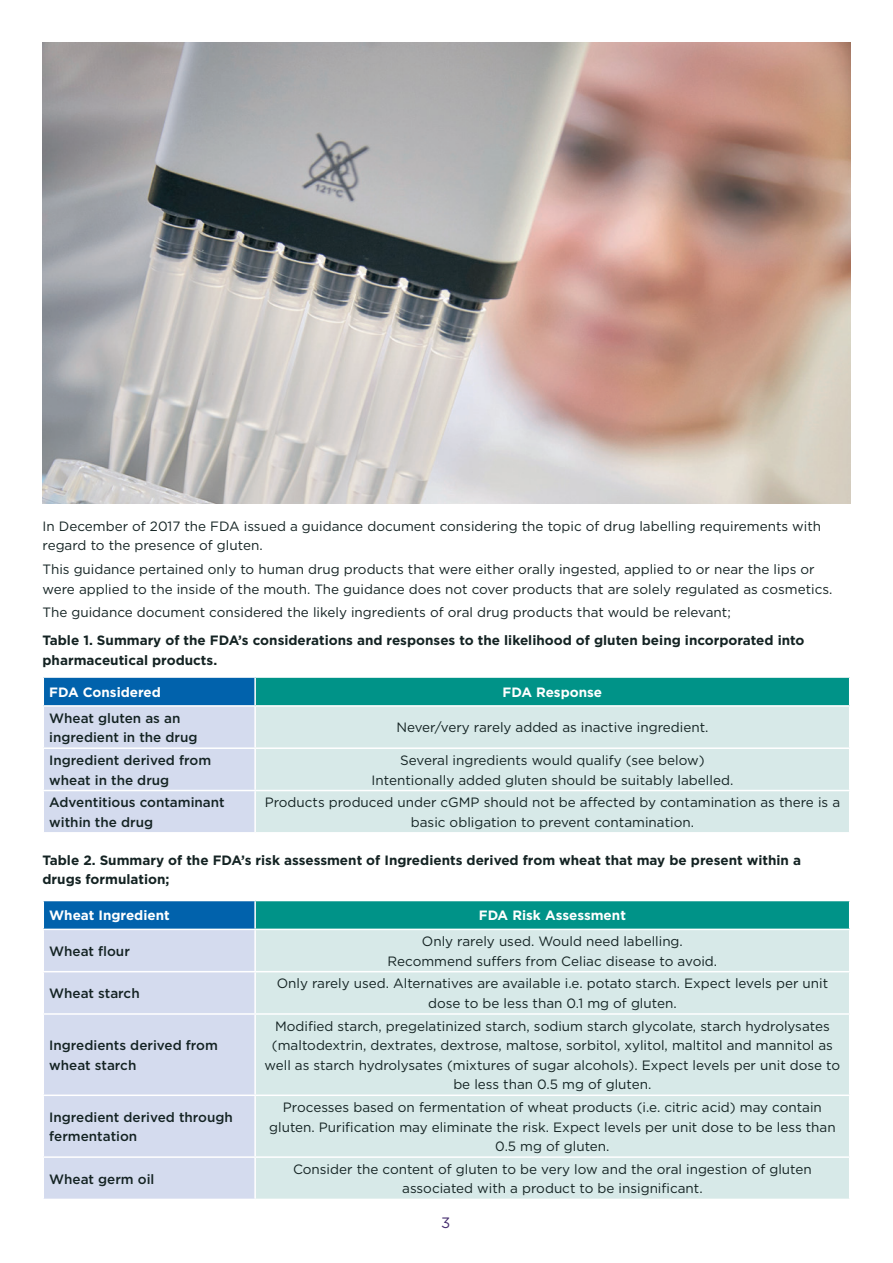
<style>
.page{position:relative;width:893px;height:1263px;background:#fff}
.page>*{position:absolute;margin:0;border:0;box-sizing:border-box;transform-origin:0 0}
.t1{font:15px "Gotham";color:#442c6e}
.t2{font:13.5px/19.5px "Gotham";color:#142323;text-align:center}
.t3{font:700 13.5px/19.5px "Gotham";color:#142323}
.t4{font:500 13.5px/19.5px "Gotham";color:#142323}
.t5{font:700 13.5px "Gotham";color:#fff}
</style>
<div class="page">
<img style="left:43px;top:43px;width:807px;height:461px">
<div style="left:255px;top:677px;width:595px;height:29px;background:#009388"></div>
<div style="left:256px;top:707px;width:593px;height:125px;background:#d7e9e8"></div>
<svg style="left:44px;top:678px;width:210px;height:154px;background:#adc5e2"></svg>
<hr style="left:255px;top:676px;width:595px;height:2px;background:#fff">
<hr style="left:254px;top:678px;width:2px;height:27px;background:#fff">
<svg style="left:849px;top:678px;width:1px;height:27px"></svg>
<hr style="left:43px;top:705px;width:212px;height:2px;background:#fff">
<hr style="left:255px;top:705px;width:595px;height:2px;background:#fff">
<hr style="left:43px;top:747px;width:212px;height:2px;background:#fff">
<hr style="left:255px;top:747px;width:595px;height:2px;background:#fff">
<hr style="left:43px;top:790px;width:212px;height:1px;background:#fff">
<hr style="left:255px;top:790px;width:595px;height:1px;background:#fff">
<div style="left:43px;top:900px;width:212px;height:29px;background:#0162ac"></div>
<div style="left:255px;top:900px;width:595px;height:29px;background:#009388"></div>
<div style="left:44px;top:930px;width:210px;height:269px;background:#d4dbee"></div>
<div style="left:256px;top:930px;width:593px;height:269px;background:#d7e9e8"></div>
<hr style="left:43px;top:900px;width:212px;height:1px;background:#fff">
<svg style="left:43px;top:901px;width:1px;height:28px"></svg>
<hr style="left:255px;top:900px;width:595px;height:1px;background:#fff">
<hr style="left:254px;top:901px;width:2px;height:28px;background:#fff">
<svg style="left:849px;top:901px;width:1px;height:28px"></svg>
<hr style="left:43px;top:971px;width:212px;height:1px;background:#fff">
<hr style="left:255px;top:971px;width:595px;height:1px;background:#fff">
<hr style="left:43px;top:1013px;width:212px;height:2px;background:#fff">
<hr style="left:255px;top:1013px;width:595px;height:2px;background:#fff">
<hr style="left:43px;top:1094px;width:212px;height:2px;background:#fff">
<hr style="left:255px;top:1094px;width:595px;height:2px;background:#fff">
<hr style="left:43px;top:1156px;width:212px;height:2px;background:#fff">
<hr style="left:255px;top:1156px;width:595px;height:2px;background:#fff">
<p class="t2" style="left:43px;top:516px;width:780px;text-align:left">In December of 2017 the FDA issued a guidance document considering the topic of drug labelling requirements with regard to the presence of gluten.</p>
<p class="t2" style="left:43px;top:559px;width:791px;text-align:left">This guidance pertained only to human drug products that were either orally ingested, applied to or near the lips or were applied to the inside of the mouth. The guidance does not cover products that are solely regulated as cosmetics.</p>
<p class="t2" style="left:43px;top:602px;width:690px">The guidance document considered the likely ingredients of oral drug products that would be relevant;</p>
<p class="t3" style="left:43px;top:631px;width:763px">Table 1. Summary of the FDA’s considerations and responses to the likelihood of gluten being incorporated into pharmaceutical products.</p>
<p class="t5" style="left:49px;top:683px;width:113px">FDA Considered</p>
<p class="t5" style="left:503px;top:683px;width:101px">FDA Response</p>
<p class="t4" style="left:49px;top:708px;width:150px">Wheat gluten as an ingredient in the drug</p>
<p class="t2" style="left:396px;top:718px;width:314px">Never/very rarely added as inactive ingredient.</p>
<p class="t4" style="left:49px;top:750px;width:163px">Ingredient derived from wheat in the drug</p>
<p class="t2" style="left:372px;top:750px;width:363px">Several ingredients would qualify (see below)<br>Intentionally added gluten should be suitably labelled.</p>
<p class="t4" style="left:49px;top:793px;width:177px">Adventitious contaminant within the drug</p>
<p class="t2" style="left:265px;top:792px;width:577px">Products produced under cGMP should not be affected by contamination as there is a basic obligation to prevent contamination.</p>
<p class="t3" style="left:43px;top:850px;width:760px">Table 2. Summary of the FDA’s risk assessment of Ingredients derived from wheat that may be present within a drugs formulation;</p>
<p class="t5" style="left:49px;top:907px;width:122px">Wheat Ingredient</p>
<p class="t5" style="left:479px;top:907px;width:149px">FDA Risk Assessment</p>
<p class="t4" style="left:49px;top:941px;width:82px">Wheat flour</p>
<p class="t2" style="left:388px;top:931px;width:331px">Only rarely used. Would need labelling.<br>Recommend suffers from Celiac disease to avoid.</p>
<p class="t4" style="left:49px;top:983px;width:92px">Wheat starch</p>
<p class="t2" style="left:277px;top:974px;width:553px">Only rarely used. Alternatives are available i.e. potato starch. Expect levels per unit dose to be less than 0.1 mg of gluten.</p>
<p class="t4" style="left:49px;top:1035px;width:170px">Ingredients derived from wheat starch</p>
<p class="t2" style="left:265px;top:1016px;width:577px">Modified starch, pregelatinized starch, sodium starch glycolate, starch hydrolysates (maltodextrin, dextrates, dextrose, maltose, sorbitol, xylitol, maltitol and mannitol as well as starch hydrolysates (mixtures of sugar alcohols). Expect levels per unit dose to be less than 0.5 mg of gluten.</p>
<p class="t4" style="left:49px;top:1107px;width:185px">Ingredient derived through fermentation</p>
<p class="t2" style="left:269px;top:1097px;width:568px">Processes based on fermentation of wheat products (i.e. citric acid) may contain gluten. Purification may eliminate the risk. Expect levels per unit dose to be less than<br>0.5 mg of gluten.</p>
<p class="t4" style="left:49px;top:1169px;width:107px">Wheat germ oil</p>
<p class="t2" style="left:293px;top:1159px;width:520px">Consider the content of gluten to be very low and the oral ingestion of gluten associated with a product to be insignificant.</p>
<p class="t1" style="left:441px;top:1213px;width:11px">3</p>
</div>
